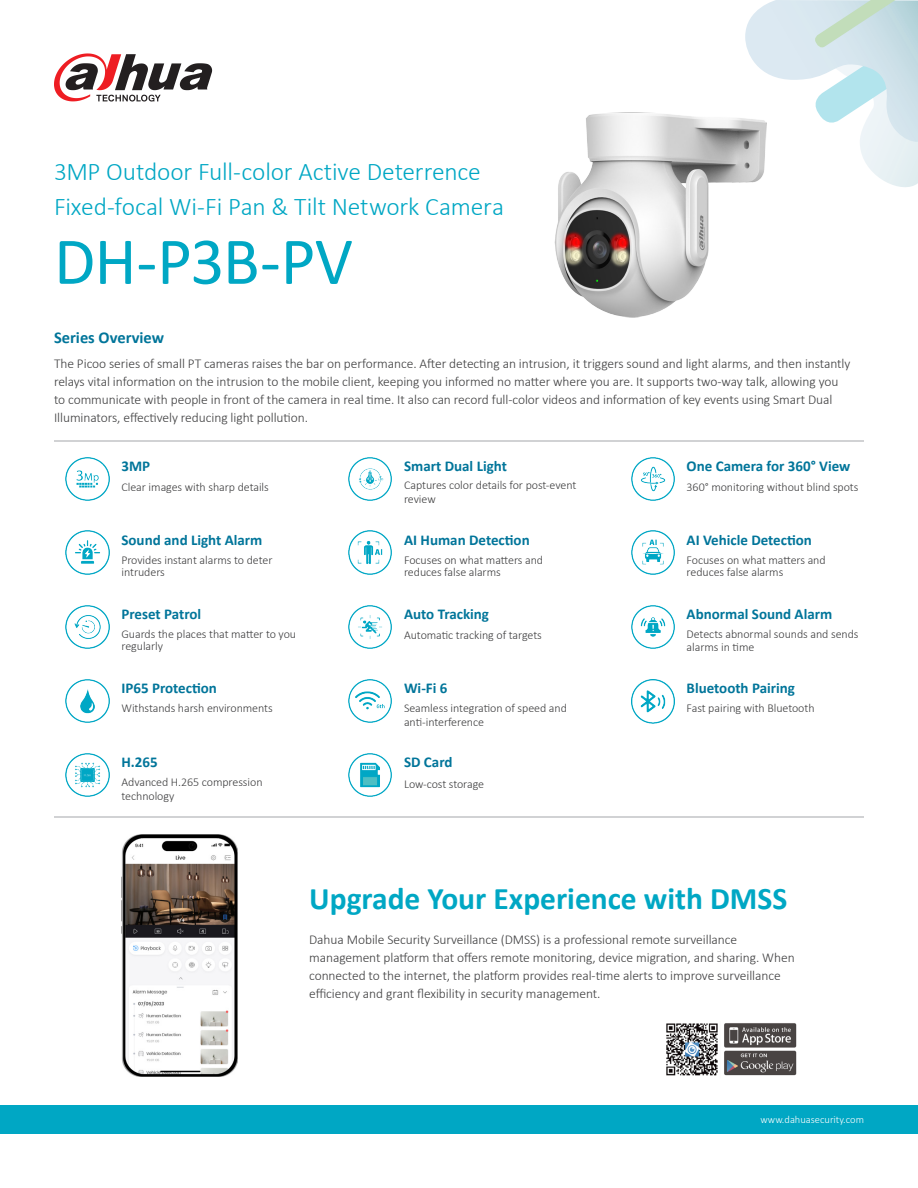
<style>
.page{position:relative;width:918px;height:1188px;background:#fff}
.page>*{position:absolute;margin:0;border:0;box-sizing:border-box;transform-origin:0 0}
.t1{font:67.5px "Calibri";letter-spacing:-.02em;color:#00a7c4}
.t2{font:700 31.5px "Calibri";color:#00a7c4}
.t3{font:300 25.5px/34.5px "Calibri";letter-spacing:-.01em;color:#00a7c4}
.t4{font:700 16.5px "Calibri";color:#00759a}
.t5{font:700 15px "Calibri";color:#00759a}
.t6{font:300 13.5px/18px "Calibri";letter-spacing:-.005em;color:#3e3e3f}
.t7{font:300 12px/12px "Calibri";letter-spacing:-.005em;color:#3e3e3f}
.t8{font:300 10.5px "Calibri";color:#fff}
</style>
<div class="page">
<div style="left:0;top:1105px;width:918px;height:29px;background:#00a7c4"></div>
<svg style="left:54px;top:53px;width:158px;height:49px"></svg>
<img style="left:554px;top:112px;width:191px;height:206px">
<hr style="left:54px;top:816px;width:810px;height:2px;background:#d1d2d4">
<hr style="left:54px;top:440px;width:810px;height:1px;background:#d1d2d4">
<img style="left:122px;top:835px;width:116px;height:241px">
<svg style="left:745px;top:0;width:173px;height:187px"></svg>
<img style="left:666px;top:1023px;width:131px;height:53px">
<img style="left:66px;top:457px;width:43px;height:44px">
<img style="left:66px;top:531px;width:43px;height:43px">
<img style="left:66px;top:605px;width:43px;height:44px">
<img style="left:66px;top:679px;width:43px;height:44px">
<img style="left:66px;top:753px;width:43px;height:44px">
<img style="left:348px;top:457px;width:44px;height:44px">
<img style="left:348px;top:531px;width:44px;height:43px">
<img style="left:348px;top:605px;width:44px;height:44px">
<img style="left:348px;top:679px;width:44px;height:44px">
<img style="left:348px;top:753px;width:44px;height:44px">
<img style="left:631px;top:457px;width:43px;height:44px">
<img style="left:631px;top:531px;width:43px;height:43px">
<img style="left:631px;top:605px;width:43px;height:44px">
<img style="left:631px;top:679px;width:43px;height:44px">
<p class="t3" style="left:54px;top:154px;width:452px">3MP Outdoor Full-color Active Deterrence<br>Fixed-focal Wi-Fi Pan &amp; Tilt Network Camera</p>
<p class="t1" style="left:54px;top:215px;width:300px">DH-P3B-PV</p>
<p class="t4" style="left:54px;top:326px;width:112px">Series Overview</p>
<p class="t6" style="left:54px;top:354px;width:798px">The Picoo series of small PT cameras raises the bar on performance. After detecting an intrusion, it triggers sound and light alarms, and then instantly relays vital information on the intrusion to the mobile client, keeping you informed no matter where you are. It supports two-way talk, allowing you to communicate with people in front of the camera in real time. It also can record full-color videos and information of key events using Smart Dual Illuminators, effectively reducing light pollution.</p>
<p class="t5" style="left:122px;top:455px;width:30px">3MP</p>
<p class="t7" style="left:122px;top:481px;width:149px">Clear images with sharp details</p>
<p class="t5" style="left:687px;top:455px;width:165px">One Camera for 360° View</p>
<p class="t7" style="left:687px;top:481px;width:173px">360° monitoring without blind spots</p>
<p class="t5" style="left:404px;top:455px;width:104px">Smart Dual Light</p>
<p class="t7" style="left:404px;top:479px;width:174px;line-height:13.5px">Captures color details for post-event review</p>
<p class="t5" style="left:404px;top:529px;width:127px">AI Human Detection</p>
<p class="t7" style="left:404px;top:554px;width:141px">Focuses on what matters and reduces false alarms</p>
<p class="t5" style="left:404px;top:603px;width:87px">Auto Tracking</p>
<p class="t7" style="left:404px;top:629px;width:139px">Automatic tracking of targets</p>
<p class="t5" style="left:687px;top:529px;width:127px">AI Vehicle Detection</p>
<p class="t7" style="left:687px;top:554px;width:141px">Focuses on what matters and reduces false alarms</p>
<p class="t5" style="left:687px;top:603px;width:147px">Abnormal Sound Alarm</p>
<p class="t7" style="left:687px;top:627px;width:173px;line-height:13.5px">Detects abnormal sounds and sends alarms in time</p>
<p class="t5" style="left:687px;top:678px;width:110px">Bluetooth Pairing</p>
<p class="t7" style="left:687px;top:702px;width:129px">Fast pairing with Bluetooth</p>
<p class="t5" style="left:122px;top:529px;width:142px">Sound and Light Alarm</p>
<p class="t7" style="left:122px;top:554px;width:152px">Provides instant alarms to deter intruders</p>
<p class="t5" style="left:122px;top:603px;width:81px">Preset Patrol</p>
<p class="t7" style="left:122px;top:628px;width:176px">Guards the places that matter to you regularly</p>
<p class="t5" style="left:122px;top:678px;width:97px">IP65 Protection</p>
<p class="t7" style="left:122px;top:702px;width:153px">Withstands harsh environments</p>
<p class="t5" style="left:404px;top:678px;width:45px">Wi-Fi 6</p>
<p class="t7" style="left:404px;top:701px;width:164px;line-height:13.5px">Seamless integration of speed and anti-interference</p>
<p class="t5" style="left:404px;top:752px;width:50px">SD Card</p>
<p class="t7" style="left:404px;top:778px;width:82px">Low-cost storage</p>
<p class="t5" style="left:122px;top:752px;width:38px">H.265</p>
<p class="t7" style="left:122px;top:775px;width:143px;line-height:13.5px">Advanced H.265 compression technology</p>
<p class="t2" style="left:309px;top:876px;width:480px">Upgrade Your Experience with DMSS</p>
<p class="t6" style="left:309px;top:930px;width:487px">Dahua Mobile Security Surveillance (DMSS) is a professional remote surveillance management platform that offers remote monitoring, device migration, and sharing. When connected to the internet, the platform provides real-time alerts to improve surveillance efficiency and grant flexibility in security management.</p>
<p class="t8" style="left:761px;top:1113px;width:105px">www.dahuasecurity.com</p>
</div>
